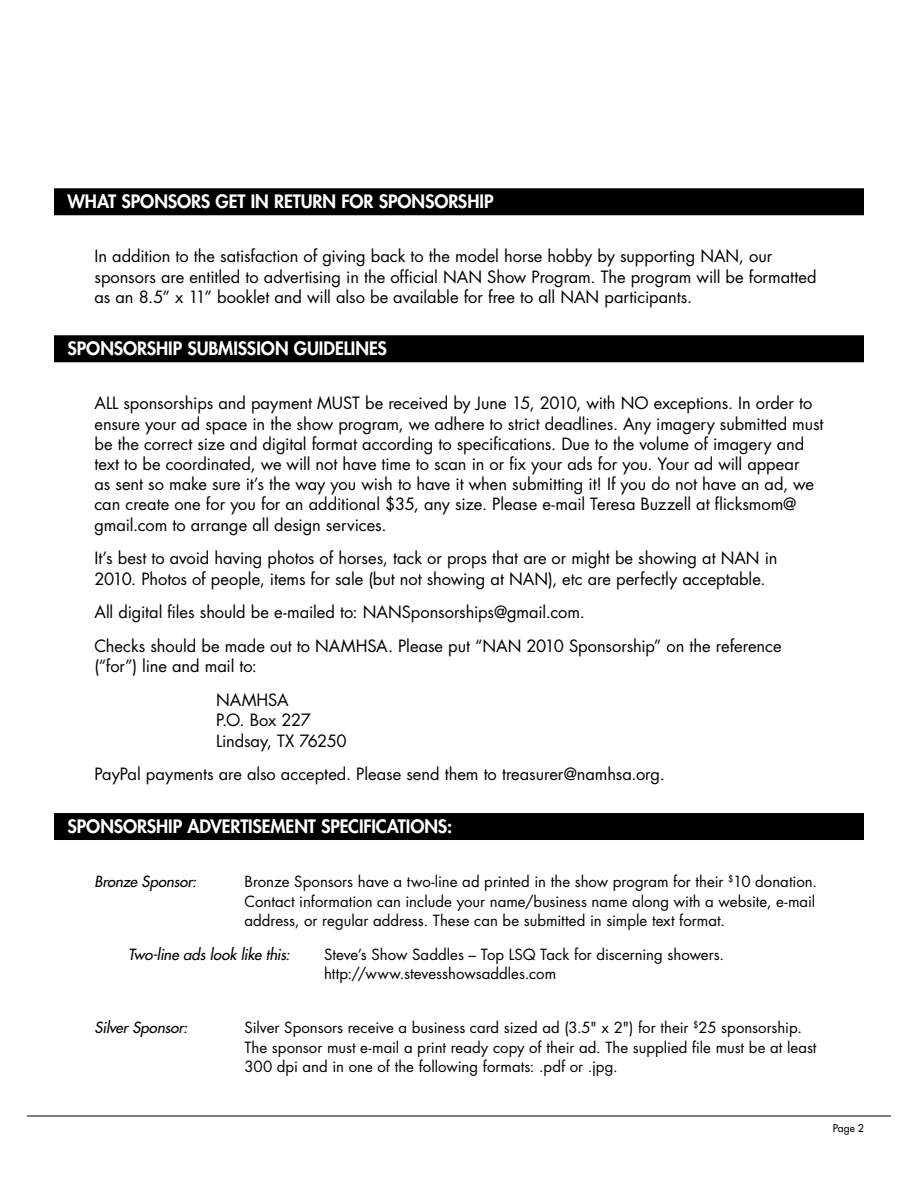
<style>
.page{position:relative;width:918px;height:1188px;background:#fff}
.page>*{position:absolute;margin:0;border:0;box-sizing:border-box;transform-origin:0 0}
.t1{font:800 18px "Futura";letter-spacing:-.005em;color:#fff}
.t2{font:16.5px/20.2px "Futura";letter-spacing:-.005em;color:#000}
.t3{font:15px/19.5px "Futura";color:#000}
.t4{font:italic 15px "Futura";letter-spacing:-.005em;color:#000}
.t5{font:10.5px "Futura";color:#000}
</style>
<div class="page">
<hr style="left:27px;top:1116px;width:864px;height:1px;background:#000">
<div style="left:54px;top:188px;width:810px;height:27px;background:#000"></div>
<div style="left:54px;top:335px;width:810px;height:27px;background:#000"></div>
<div style="left:54px;top:813px;width:810px;height:27px;background:#000"></div>
<p class="t1" style="left:68px;top:190px;width:428px">WHAT SPONSORS GET IN RETURN FOR SPONSORSHIP</p>
<p class="t2" style="left:94px;top:246px;width:724px">In addition to the satisfaction of giving back to the model horse hobby by supporting NAN, our sponsors are entitled to advertising in the official NAN Show Program. The program will be formatted as an 8.5” x 11” booklet and will also be available for free to all NAN participants.</p>
<p class="t1" style="left:68px;top:337px;width:319px">SPONSORSHIP SUBMISSION GUIDELINES</p>
<p class="t2" style="left:94px;top:393px;width:730px">ALL sponsorships and payment MUST be received by June 15, 2010, with NO exceptions. In order to ensure your ad space in the show program, we adhere to strict deadlines. Any imagery submitted must be the correct size and digital format according to specifications. Due to the volume of imagery and text to be coordinated, we will not have time to scan in or fix your ads for you. Your ad will appear<br>as sent so make sure it’s the way you wish to have it when submitting it! If you do not have an ad, we can create one for you for an additional $35, any size. Please e-mail Teresa Buzzell at flicksmom@ gmail.com to arrange all design services.</p>
<p class="t2" style="left:94px;top:548px;width:685px">It’s best to avoid having photos of horses, tack or props that are or might be showing at NAN in<br>2010. Photos of people, items for sale (but not showing at NAN), etc are perfectly acceptable.</p>
<p class="t2" style="left:94px;top:595px;width:689px;line-height:33.8px">All digital files should be e-mailed to: NANSponsorships@gmail.com.<br>Checks should be made out to NAMHSA. Please put “NAN 2010 Sponsorship” on the reference</p>
<p class="t2" style="left:216px;top:649px;width:74px;line-height:33.8px;text-indent:-122px">(“for”) line and mail to:<br>NAMHSA</p>
<p class="t2" style="left:216px;top:710px;width:132px">P.O. Box 227<br>Lindsay, TX 76250</p>
<p class="t2" style="left:94px;top:764px;width:572px">PayPal payments are also accepted. Please send them to treasurer@namhsa.org.</p>
<p class="t1" style="left:68px;top:814px;width:386px">SPONSORSHIP ADVERTISEMENT SPECIFICATIONS:</p>
<p class="t4" style="left:94px;top:872px;width:104px">Bronze Sponsor:</p>
<p class="t3" style="left:244px;top:872px;width:574px;text-align:justify">Bronze Sponsors have a two-line ad printed in the show program for their <sup>$</sup>10 donation.<br>Contact information can include your name/business name along with a website, e-mail address, or regular address. These can be submitted in simple text format.</p>
<p class="t4" style="left:128px;top:944px;width:163px">Two-line ads look like this:</p>
<p class="t3" style="left:324px;top:944px;width:402px">Steve’s Show Saddles – Top LSQ Tack for discerning showers. http://www.stevesshowsaddles.com</p>
<p class="t4" style="left:95px;top:1018px;width:95px">Silver Sponsor:</p>
<p class="t3" style="left:244px;top:1018px;width:574px">Silver Sponsors receive a business card sized ad (3.5" x 2") for their <sup>$</sup>25 sponsorship.<br>The sponsor must e-mail a print ready copy of their ad. The supplied file must be at least<br>300 dpi and in one of the following formats: .pdf or .jpg.</p>
<p class="t5" style="left:833px;top:1122px;width:33px">Page 2</p>
</div>
